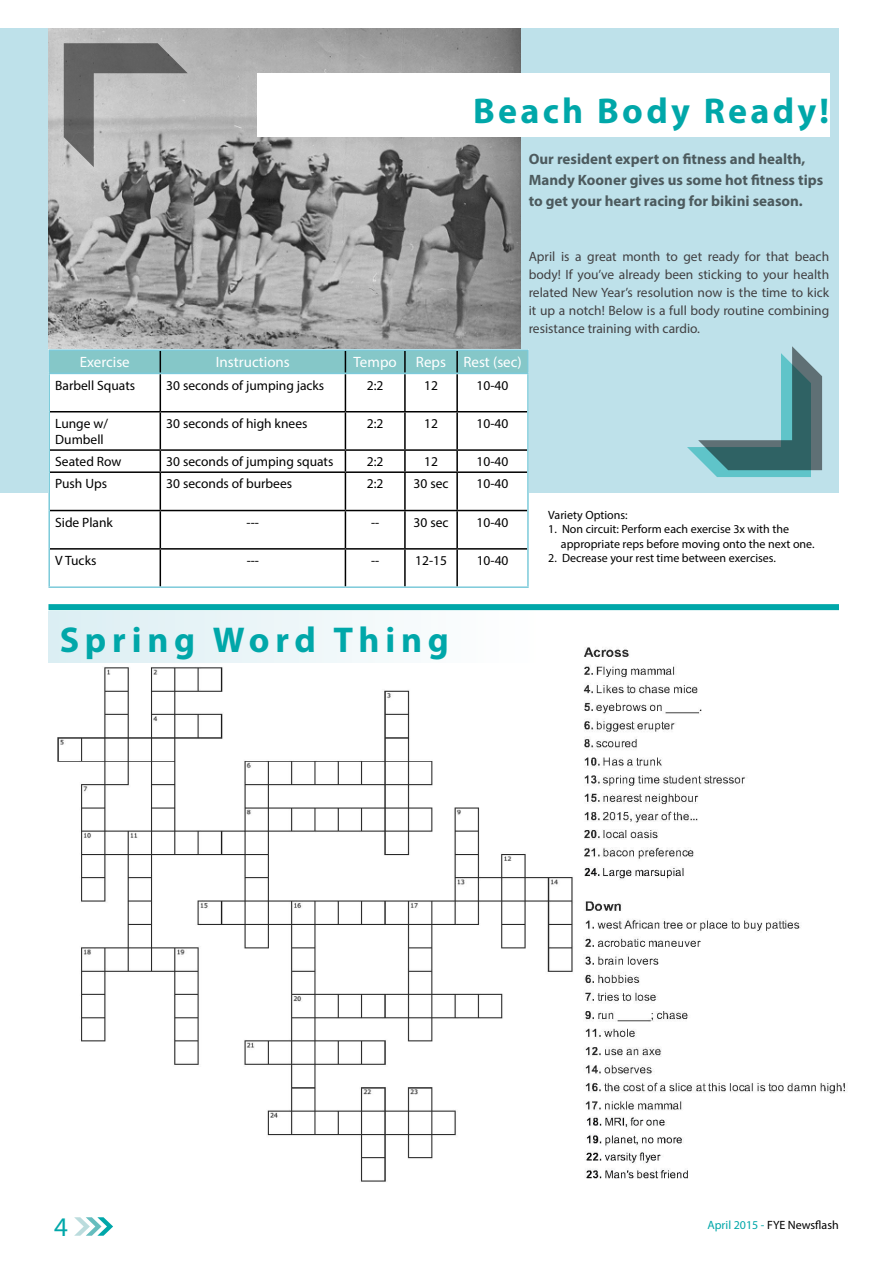
<style>
.page{position:relative;width:893px;height:1263px;background:#fff}
.page>*{position:absolute;margin:0;border:0;box-sizing:border-box;transform-origin:0 0}
.t1{font:700 36px "Myriad Pro";letter-spacing:.09em;color:#00a7a9}
.t2{font:700 36px "Myriad Pro";letter-spacing:.16em;color:#00a7a9}
.t3{font:27px "Myriad Pro";color:#00a7a9}
.t4{font:700 15px/21px "Myriad Pro";color:#000}
.t5{font:15px "Myriad Pro";color:#fff}
.t6{font:13.5px/16.2px "Myriad Pro";color:#000}
.t7{font:13.5px/18px "Myriad Pro";color:#414042;text-align:justify}
.t8{font:12px/14.4px "Myriad Pro";color:#000}
.s1{color:#00a7a9}
</style>
<div class="page">
<svg style="left:74px;top:1217px;width:39px;height:19px"></svg>
<div style="left:0;top:29px;width:839px;height:464px;background:#bee1ea"></div>
<img style="left:48px;top:29px;width:473px;height:320px">
<div style="left:257px;top:73px;width:572px;height:64px;background:#fff"></div>
<svg style="left:64px;top:43px;width:124px;height:124px;background:#9a9a9a"></svg>
<div style="left:48px;top:349px;width:481px;height:246px;background:#fff"></div>
<div style="left:50px;top:351px;width:477px;height:22px;background:#85c7c8"></div>
<hr style="left:404px;top:351px;width:2px;height:22px;background:#000">
<hr style="left:456px;top:351px;width:2px;height:22px;background:#000">
<hr style="left:160px;top:374px;width:1px;height:37px;background:#000">
<hr style="left:345px;top:374px;width:1px;height:37px;background:#000">
<hr style="left:404px;top:374px;width:2px;height:37px;background:#000">
<hr style="left:456px;top:374px;width:2px;height:37px;background:#000">
<hr style="left:50px;top:411px;width:110px;height:1px;background:#000">
<hr style="left:160px;top:411px;width:185px;height:1px;background:#000">
<hr style="left:160px;top:412px;width:1px;height:37px;background:#000">
<hr style="left:345px;top:411px;width:60px;height:1px;background:#000">
<hr style="left:345px;top:412px;width:1px;height:37px;background:#000">
<hr style="left:405px;top:411px;width:52px;height:1px;background:#000">
<hr style="left:404px;top:412px;width:2px;height:37px;background:#000">
<hr style="left:457px;top:411px;width:70px;height:1px;background:#000">
<hr style="left:456px;top:412px;width:2px;height:37px;background:#000">
<hr style="left:50px;top:449px;width:110px;height:2px;background:#000">
<hr style="left:160px;top:449px;width:185px;height:2px;background:#000">
<svg style="left:160px;top:451px;width:1px;height:20px"></svg>
<hr style="left:345px;top:449px;width:60px;height:2px;background:#000">
<svg style="left:345px;top:451px;width:1px;height:20px"></svg>
<hr style="left:405px;top:449px;width:52px;height:2px;background:#000">
<hr style="left:404px;top:451px;width:2px;height:20px;background:#000">
<hr style="left:457px;top:449px;width:70px;height:2px;background:#000">
<hr style="left:456px;top:451px;width:2px;height:20px;background:#000">
<hr style="left:50px;top:471px;width:110px;height:2px;background:#000">
<hr style="left:160px;top:471px;width:185px;height:2px;background:#000">
<hr style="left:160px;top:473px;width:1px;height:37px;background:#000">
<hr style="left:345px;top:471px;width:60px;height:2px;background:#000">
<hr style="left:345px;top:473px;width:1px;height:37px;background:#000">
<hr style="left:405px;top:471px;width:52px;height:2px;background:#000">
<hr style="left:404px;top:473px;width:2px;height:37px;background:#000">
<hr style="left:457px;top:471px;width:70px;height:2px;background:#000">
<hr style="left:456px;top:473px;width:2px;height:37px;background:#000">
<hr style="left:50px;top:510px;width:110px;height:1px;background:#000">
<hr style="left:160px;top:510px;width:185px;height:1px;background:#000">
<hr style="left:160px;top:511px;width:1px;height:37px;background:#000">
<hr style="left:345px;top:510px;width:60px;height:1px;background:#000">
<hr style="left:345px;top:511px;width:1px;height:37px;background:#000">
<hr style="left:405px;top:510px;width:52px;height:1px;background:#000">
<hr style="left:404px;top:511px;width:2px;height:37px;background:#000">
<hr style="left:457px;top:510px;width:70px;height:1px;background:#000">
<hr style="left:456px;top:511px;width:2px;height:37px;background:#000">
<hr style="left:50px;top:548px;width:110px;height:2px;background:#000">
<hr style="left:160px;top:548px;width:185px;height:2px;background:#000">
<hr style="left:160px;top:550px;width:1px;height:36px;background:#000">
<hr style="left:345px;top:548px;width:60px;height:2px;background:#000">
<hr style="left:345px;top:550px;width:1px;height:36px;background:#000">
<hr style="left:405px;top:548px;width:52px;height:2px;background:#000">
<hr style="left:404px;top:550px;width:2px;height:36px;background:#000">
<hr style="left:457px;top:548px;width:70px;height:2px;background:#000">
<hr style="left:456px;top:550px;width:2px;height:36px;background:#000">
<hr style="left:48px;top:349px;width:112px;height:2px;background:#7ccada">
<hr style="left:48px;top:351px;width:2px;height:22px;background:#7ccada">
<hr style="left:160px;top:349px;width:185px;height:2px;background:#7ccada">
<hr style="left:345px;top:349px;width:60px;height:2px;background:#7ccada">
<hr style="left:405px;top:349px;width:52px;height:2px;background:#7ccada">
<hr style="left:457px;top:349px;width:72px;height:2px;background:#7ccada">
<hr style="left:527px;top:351px;width:2px;height:22px;background:#7ccada">
<hr style="left:48px;top:373px;width:112px;height:1px;background:#7ccada">
<hr style="left:160px;top:373px;width:185px;height:1px;background:#7ccada">
<hr style="left:345px;top:373px;width:60px;height:1px;background:#7ccada">
<hr style="left:405px;top:373px;width:52px;height:1px;background:#7ccada">
<hr style="left:457px;top:373px;width:72px;height:1px;background:#7ccada">
<hr style="left:48px;top:374px;width:2px;height:38px;background:#7ccada">
<hr style="left:527px;top:374px;width:2px;height:38px;background:#7ccada">
<hr style="left:48px;top:412px;width:2px;height:38px;background:#7ccada">
<hr style="left:527px;top:412px;width:2px;height:38px;background:#7ccada">
<hr style="left:48px;top:450px;width:2px;height:22px;background:#7ccada">
<hr style="left:527px;top:450px;width:2px;height:22px;background:#7ccada">
<hr style="left:48px;top:472px;width:2px;height:38px;background:#7ccada">
<hr style="left:527px;top:472px;width:2px;height:38px;background:#7ccada">
<hr style="left:48px;top:510px;width:2px;height:39px;background:#7ccada">
<hr style="left:527px;top:510px;width:2px;height:39px;background:#7ccada">
<hr style="left:48px;top:549px;width:2px;height:37px;background:#7ccada">
<hr style="left:527px;top:549px;width:2px;height:37px;background:#7ccada">
<hr style="left:48px;top:586px;width:112px;height:2px;background:#7ccada">
<hr style="left:160px;top:586px;width:185px;height:2px;background:#7ccada">
<hr style="left:345px;top:586px;width:60px;height:2px;background:#7ccada">
<hr style="left:405px;top:586px;width:52px;height:2px;background:#7ccada">
<hr style="left:457px;top:586px;width:72px;height:2px;background:#7ccada">
<div style="left:48px;top:604px;width:791px;height:6px;background:#00a7a9"></div>
<svg style="left:687px;top:346px;width:135px;height:131px"></svg>
<div style="left:48px;top:611px;width:487px;height:52px;background:linear-gradient(to right,#dbeef3,#fff)"></div>
<img style="left:584px;top:868px;width:100px;height:12px">
<img style="left:583px;top:647px;width:163px;height:212px">
<img style="left:586px;top:1116px;width:102px;height:63px">
<img style="left:584px;top:901px;width:261px;height:210px">
<img style="left:57px;top:667px;width:516px;height:515px">
<h1 class="t1" style="left:473px;top:87px;width:358px">Beach Body Ready!</h1>
<p class="t4" style="left:529px;top:148px;width:296px">Our resident expert on fitness and health,<br>Mandy Kooner gives us some hot fitness tips to get your heart racing for bikini season.</p>
<p class="t7" style="left:529px;top:247px;width:302px">April is a great month to get ready for that beach body! If you’ve already been sticking to your health related New Year’s resolution now is the time to kick it up a notch! Below is a full body routine combining resistance training with cardio.</p>
<p class="t5" style="left:80px;top:353px;width:52px">Exercise</p>
<p class="t5" style="left:216px;top:353px;width:76px">Instructions</p>
<p class="t5" style="left:354px;top:353px;width:45px">Tempo</p>
<p class="t5" style="left:416px;top:353px;width:107px">Reps Rest (sec)</p>
<p class="t6" style="left:55px;top:377px;width:82px">Barbell Squats</p>
<p class="t6" style="left:166px;top:377px;width:159px">30 seconds of jumping jacks</p>
<p class="t6" style="left:367px;top:377px;width:18px">2:2</p>
<p class="t6" style="left:424px;top:377px;width:15px">12</p>
<p class="t6" style="left:477px;top:377px;width:33px">10-40</p>
<p class="t6" style="left:55px;top:415px;width:54px">Lunge w/<br>Dumbell</p>
<p class="t6" style="left:166px;top:415px;width:143px">30 seconds of high knees</p>
<p class="t6" style="left:367px;top:415px;width:18px">2:2</p>
<p class="t6" style="left:424px;top:415px;width:15px">12</p>
<p class="t6" style="left:477px;top:415px;width:33px">10-40</p>
<p class="t6" style="left:55px;top:453px;width:68px">Seated Row</p>
<p class="t6" style="left:166px;top:453px;width:169px">30 seconds of jumping squats</p>
<p class="t6" style="left:367px;top:453px;width:18px">2:2</p>
<p class="t6" style="left:424px;top:453px;width:15px">12</p>
<p class="t6" style="left:477px;top:453px;width:33px">10-40</p>
<p class="t6" style="left:55px;top:475px;width:53px">Push Ups</p>
<p class="t6" style="left:166px;top:475px;width:127px">30 seconds of burbees</p>
<p class="t6" style="left:367px;top:475px;width:18px">2:2</p>
<p class="t6" style="left:414px;top:475px;width:36px">30 sec</p>
<p class="t6" style="left:477px;top:475px;width:33px">10-40</p>
<p class="t6" style="left:55px;top:514px;width:59px">Side Plank</p>
<p class="t6" style="left:247px;top:514px;width:14px">---</p>
<p class="t6" style="left:371px;top:514px;width:10px">--</p>
<p class="t6" style="left:414px;top:514px;width:36px">30 sec</p>
<p class="t6" style="left:477px;top:514px;width:33px">10-40</p>
<p class="t6" style="left:55px;top:552px;width:43px">V Tucks</p>
<p class="t6" style="left:247px;top:552px;width:14px">---</p>
<p class="t6" style="left:371px;top:552px;width:10px">--</p>
<p class="t6" style="left:415px;top:552px;width:33px">12-15</p>
<p class="t6" style="left:477px;top:552px;width:33px">10-40</p>
<p class="t8" style="left:548px;top:508px;width:81px">Variety Options:</p>
<p class="t8" style="left:561px;top:522px;width:255px;text-indent:-13px">1. Non circuit: Perform each exercise 3x with the appropriate reps before moving onto the next one.</p>
<p class="t8" style="left:548px;top:551px;width:229px">2. Decrease your rest time between exercises.</p>
<h1 class="t2" style="left:60px;top:616px;width:391px">Spring Word Thing</h1>
<h2 class="t3" style="left:54px;top:1210px;width:15px">4</h2>
<p class="t8" style="left:707px;top:1218px;width:133px"><span class="s1">April 2015 -</span> FYE Newsflash</p>
</div>
